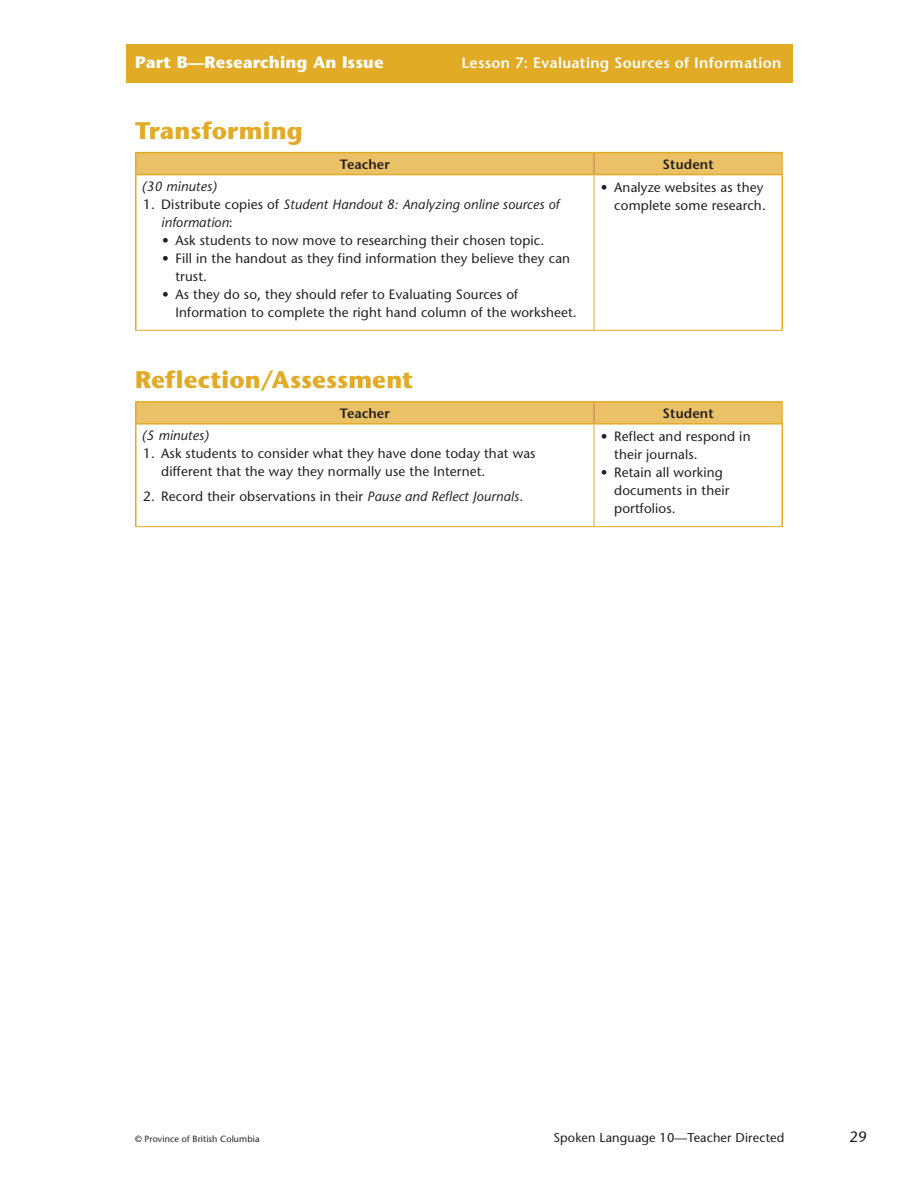
<style>
.page{position:relative;width:918px;height:1188px;background:#fff}
.page>*{position:absolute;margin:0;border:0;box-sizing:border-box;transform-origin:0 0}
.t1{font:700 24px "Stone Sans Std";letter-spacing:.01em;color:#e1ab26}
.t2{font:700 16.5px "Stone Sans Std";letter-spacing:.01em;color:#fff}
.t3{font:600 15px "Stone Sans Std";letter-spacing:.02em;color:#fff}
.t4{font:500 15px "Stone Sans Std";color:#231f20}
.t5{font:500 13.5px/18px "Stone Sans Std";letter-spacing:.01em;color:#231f20}
.body_no_after{font:italic 500 13.5px/18px "Stone Sans Std";letter-spacing:.01em;color:#231f20}
.Table_Text{font:600 13.5px "Stone Sans Std";letter-spacing:.01em;color:#231f20}
.t6{font:500 12.75px "Stone Sans Std";letter-spacing:.01em;color:#231f20}
.t7{font:500 9px "Stone Sans Std";letter-spacing:.01em;color:#231f20}
.s1{font-style:normal}
.s2{font-style:italic}
</style>
<div class="page">
<div style="left:127px;top:44px;width:666px;height:39px;background:#e1ab26"></div>
<hr style="left:594px;top:175px;width:1px;height:155px;background:#e1ab24">
<hr style="left:135px;top:330px;width:459px;height:1px;background:#e1ab24">
<hr style="left:594px;top:330px;width:189px;height:1px;background:#e1ab24">
<hr style="left:135px;top:152px;width:459px;height:1px;background:#e1ab24">
<hr style="left:594px;top:152px;width:189px;height:1px;background:#e1ab24">
<svg style="left:135px;top:153px;width:648px;height:22px;background:#e9bf60"></svg>
<hr style="left:135px;top:175px;width:1px;height:155px;background:#e1ab24">
<hr style="left:782px;top:175px;width:1px;height:155px;background:#e1ab24">
<hr style="left:594px;top:425px;width:1px;height:101px;background:#e1ab24">
<hr style="left:135px;top:526px;width:459px;height:1px;background:#e1ab24">
<hr style="left:594px;top:526px;width:189px;height:1px;background:#e1ab24">
<hr style="left:135px;top:401px;width:459px;height:2px;background:#e1ab24">
<hr style="left:594px;top:401px;width:189px;height:2px;background:#e1ab24">
<hr style="left:135px;top:423px;width:459px;height:2px;background:#e1ab24">
<hr style="left:594px;top:423px;width:189px;height:2px;background:#e1ab24">
<div style="left:135px;top:402px;width:648px;height:21px;background:#eac166"></div>
<hr style="left:135px;top:425px;width:1px;height:101px;background:#e1ab24">
<hr style="left:782px;top:425px;width:1px;height:101px;background:#e1ab24">
<p class="t2" style="left:135px;top:52px;width:250px">Part B—Researching An Issue</p>
<p class="t3" style="left:461px;top:54px;width:322px">Lesson 7: Evaluating Sources of Information</p>
<h2 class="t1" style="left:135px;top:116px;width:169px">Transforming</h2>
<p class="Table_Text" style="left:340px;top:156px;width:52px">Teacher</p>
<p class="Table_Text" style="left:663px;top:156px;width:52px">Student</p>
<p class="body_no_after" style="left:142px;top:178px;width:77px">(30 minutes)</p>
<p class="body_no_after" style="left:161px;top:196px;width:400px;text-indent:-18px"><span class="s1">1. Distribute copies of</span> Student Handout 8: Analyzing online sources of information<span class="s1">:</span></p>
<p class="t5" style="left:162px;top:232px;width:382px">• Ask students to now move to researching their chosen topic.</p>
<p class="t5" style="left:176px;top:250px;width:396px;text-indent:-14px">• Fill in the handout as they find information they believe they can trust.</p>
<p class="t5" style="left:176px;top:286px;width:401px;text-indent:-14px">• As they do so, they should refer to Evaluating Sources of<br>I nformation to complete the right hand column of the worksheet.</p>
<p class="t5" style="left:601px;top:178px;width:165px;text-align:right">• Analyze websites as they complete some research.</p>
<h2 class="t1" style="left:135px;top:366px;width:280px">Reflection/Assessment</h2>
<p class="Table_Text" style="left:340px;top:405px;width:52px">Teacher</p>
<p class="Table_Text" style="left:663px;top:405px;width:52px">Student</p>
<p class="body_no_after" style="left:142px;top:427px;width:69px">(5 minutes)</p>
<p class="t5" style="left:161px;top:445px;width:376px;text-indent:-18px">1. Ask students to consider what they have done today that was different that the way they normally use the I nternet.</p>
<p class="t5" style="left:143px;top:488px;width:379px">2. Record their observations in their <span class="s2">Pause and Reflect Journals</span>.</p>
<p class="t5" style="left:614px;top:428px;width:138px;text-indent:-14px">• Reflect and respond in their journals.</p>
<p class="t5" style="left:614px;top:464px;width:117px;text-indent:-14px">• Retain all working documents in their portfolios.</p>
<p class="t7" style="left:135px;top:1133px;width:126px">© Province of British Columbia</p>
<p class="t6" style="left:553px;top:1129px;width:232px">Spoken Language 10—Teacher Directed</p>
<p class="t4" style="left:850px;top:1127px;width:19px">29</p>
</div>
